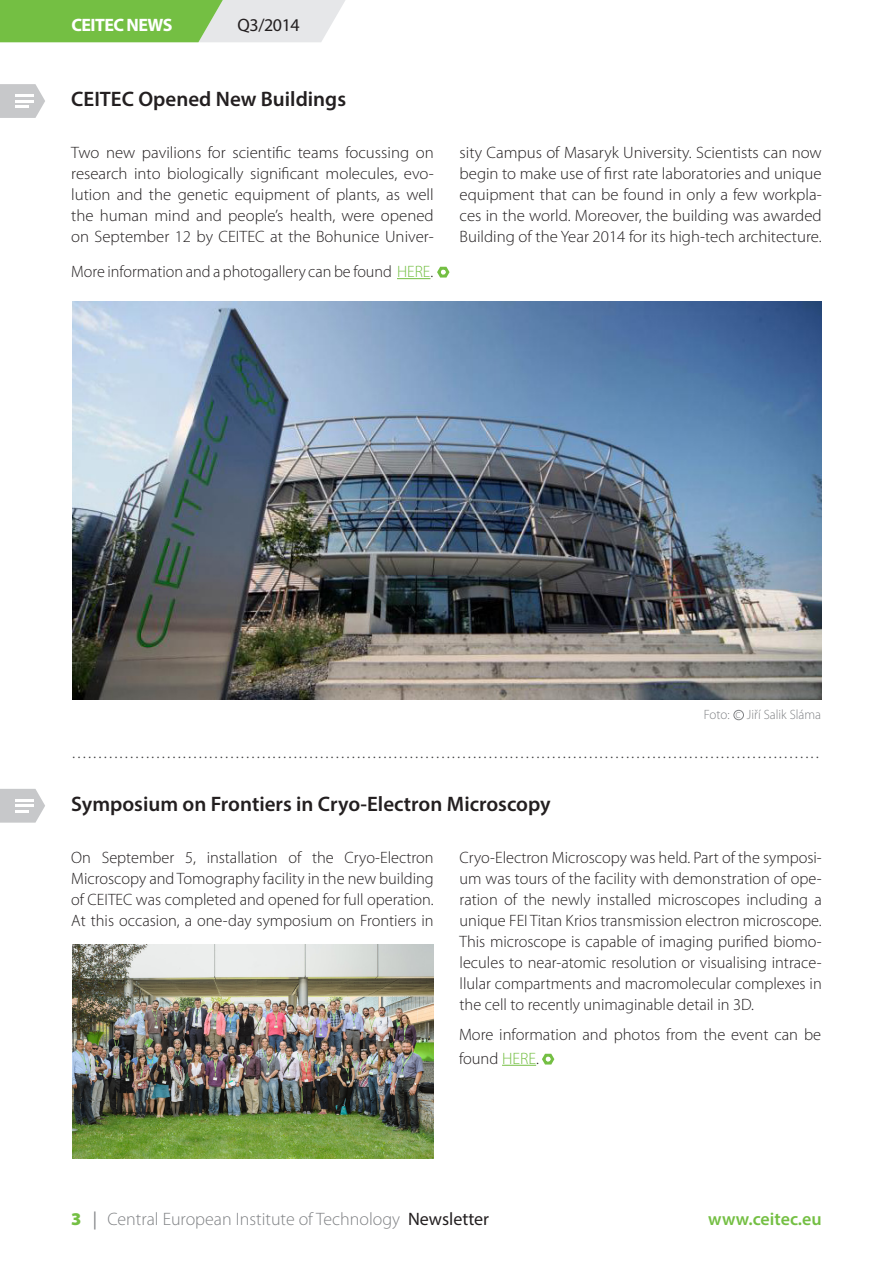
<style>
.page{position:relative;width:893px;height:1263px;background:#fff}
.page>*{position:absolute;margin:0;border:0;box-sizing:border-box;transform-origin:0 0}
.t1{font:600 21px "Myriad Pro";color:#231f20}
.t2{font:300 18px "Myriad Pro";color:#3e3e3f}
.t3{font:300 18px "Myriad Pro";color:#808285}
.t4{font:600 18px "Myriad Pro";color:#74bf43}
.t5{font:700 18px "Myriad Pro";letter-spacing:-.03em;color:#fff}
.t6{font:18px "Myriad Pro";letter-spacing:-.025em;color:#231f20}
.t7{font:300 16.5px/21px "Myriad Pro";color:#231f20;text-align:justify}
.t8{font:300 13.5px "Myriad Pro";color:#808285}
.t9{font:300 12px "Myriad Pro";color:#808285}
.s1{color:#74bf43}
.s2{font-weight:900;color:#74bf43}
.s3{font-weight:400}
.s4{font-weight:400;color:#231f20}
</style>
<div class="page">
<svg style="left:0;top:0;width:345px;height:42px;background:#a0cf83"></svg>
<hr style="left:502px;top:1065px;width:34px;height:1px;background:#74bf43">
<svg style="left:437px;top:266px;width:13px;height:12px"></svg>
<svg style="left:0;top:84px;width:45px;height:34px"></svg>
<hr style="left:397px;top:278px;width:33px;height:1px;background:#74bf43">
<img style="left:72px;top:302px;width:750px;height:398px">
<svg style="left:542px;top:1053px;width:13px;height:12px"></svg>
<svg style="left:0;top:789px;width:45px;height:34px"></svg>
<img style="left:72px;top:944px;width:362px;height:214px">
<div style="left:734px;top:710px;width:10px;height:10px;border:1px solid #808285;border-radius:50%"></div>
<p class="t5" style="left:71px;top:13px;width:103px">CEITEC NEWS</p>
<p class="t6" style="left:237px;top:13px;width:64px">Q3/2014</p>
<p class="t1" style="left:71px;top:86px;width:276px">CEITEC Opened New Buildings</p>
<p class="t7" style="left:71px;top:142px;width:364px">Two new pavilions for scientific teams focussing on research into biologically significant molecules, evo&shy;lution and the genetic equipment of plants, as well the human mind and people’s health, were opened on September 12 by CEITEC at the Bohunice Univer-</p>
<p class="t7" style="left:71px;top:261px;width:364px">More information and a photogallery can be found <span class="s1">HERE</span>.</p>
<p class="t7" style="left:460px;top:142px;width:364px">sity Campus of Masaryk University. Scientists can now begin to make use of first rate laboratories and unique equipment that can be found in only a few workpla&shy;ces in the world. Moreover, the building was awarded Building of the Year 2014 for its high-tech architecture.</p>
<p class="t8" style="left:704px;top:707px;width:27px">Foto:</p>
<p class="t8" style="left:747px;top:707px;width:76px">Jiří Salik Sláma</p>
<p class="t9" style="left:736px;top:707px;width:7px">c</p>
<p class="t2" style="left:72px;top:742px;width:748px">. . . . . . . . . . . . . . . . . . . . . . . . . . . . . . . . . . . . . . . . . . . . . . . . . . . . . . . . . . . . . . . . . . . . . . . . . . . . . . . . . . . . . . . . . . . . . . . . . . . . . . . . . . . . . . . . . . . . . . . . . . . . . . . . . . . . . . . . . . . . . .</p>
<p class="t1" style="left:71px;top:790px;width:481px">Symposium on Frontiers in Cryo-Electron Microscopy</p>
<p class="t7" style="left:71px;top:847px;width:364px">On September 5, installation of the Cryo-Electron Microscopy and Tomography facility in the new building of CEITEC was completed and opened for full operation.<br>At this occasion, a one-day symposium on Frontiers in</p>
<p class="t7" style="left:460px;top:847px;width:364px">Cryo-Electron Microscopy was held. Part of the symposi&shy;um was tours of the facility with demonstration of ope&shy;ration of the newly installed microscopes including a unique FEI Titan Krios transmission electron microscope.<br>This microscope is capable of imaging purified biomo&shy;lecules to near-atomic resolution or visualising intrace&shy;llular compartments and macromolecular complexes in the cell to recently unimaginable detail in 3D.</p>
<p class="t7" style="left:459px;top:1022px;width:364px;line-height:24px">More information and photos from the event can be found <span class="s1">HERE</span>.</p>
<p class="t3" style="left:71px;top:1209px;width:419px"><span class="s2">3</span> <span class="s3">|</span> Central European Institute of Technology <span class="s4">Newsletter</span></p>
<p class="t4" style="left:708px;top:1208px;width:115px">www.ceitec.eu</p>
</div>
